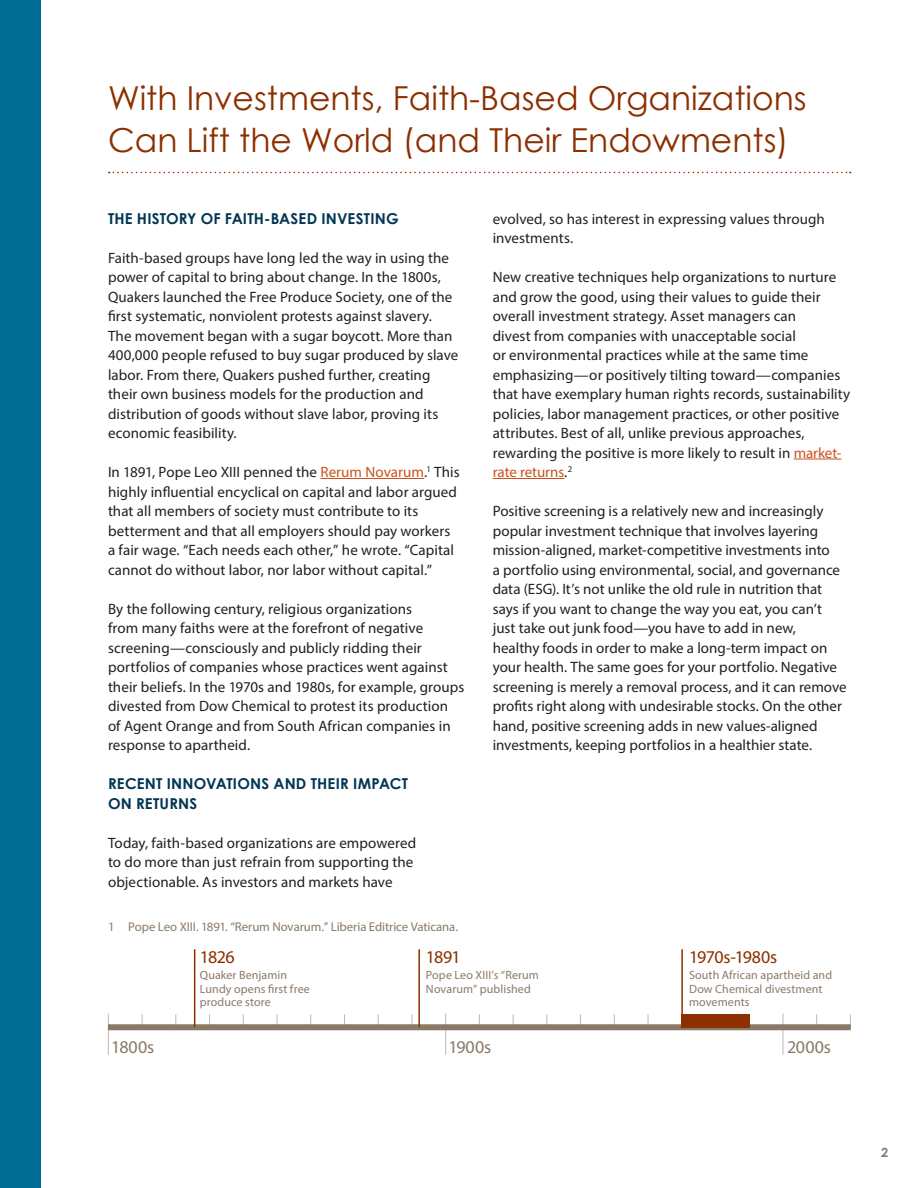
<style>
.page{position:relative;width:918px;height:1188px;background:#fff}
.page>*{position:absolute;margin:0;border:0;box-sizing:border-box;transform-origin:0 0}
.Section_Title{font:33px/42px "Century Gothic";color:#8c2f01}
.Timeline_Date{font:18px "Myriad Pro";letter-spacing:-.03em;color:#8c2f01}
.Body{font:18px "Myriad Pro";color:#8a7966}
.Body-2{font:15px/19.5px "Myriad Pro";letter-spacing:.005em;color:#231f20}
.Body-3{font:700 15px/19.5px "Century Gothic";letter-spacing:.015em;color:#023652}
.Heading_1{font:700 15px "Century Gothic";letter-spacing:.01em;color:#023652}
.Footnote{font:12.75px "Myriad Pro";letter-spacing:-.005em;color:#8a7966}
.t1{font:700 12.75px "Century Gothic";color:#8a7966}
.Timeline_Event{font:12px/13.5px "Myriad Pro";letter-spacing:.01em;color:#8a7966}
.s1{color:#cb511c}
</style>
<div class="page">
<div style="left:0;top:0;width:40px;height:1188px;background:#006d95"></div>
<svg style="left:109px;top:172px;width:742px;height:1px"></svg>
<hr style="left:320px;top:478px;width:104px;height:1px;background:#cb511c">
<hr style="left:794px;top:459px;width:47px;height:1px;background:#cb511c">
<hr style="left:493px;top:478px;width:71px;height:1px;background:#cb511c">
<hr style="left:783px;top:1014px;width:1px;height:41px;background:#c2b7a9">
<hr style="left:108px;top:1014px;width:1px;height:41px;background:#c2b7a9">
<hr style="left:445px;top:1014px;width:1px;height:41px;background:#c2b7a9">
<div style="left:108px;top:1024px;width:743px;height:6px;background:#8a7966"></div>
<hr style="left:194px;top:949px;width:1px;height:78px;background:#8c2f01">
<hr style="left:418px;top:949px;width:2px;height:78px;background:#8c2f01">
<hr style="left:681px;top:949px;width:2px;height:78px;background:#8c2f01">
<div style="left:681px;top:1014px;width:68px;height:13px;background:#8c2f01"></div>
<p class="Section_Title" style="left:108px;top:76px;width:700px">With Investments, Faith-Based Organizations<br>Can Lift the World (and Their Endowments)</p>
<p class="Heading_1" style="left:108px;top:207px;width:292px">THE HISTORY OF FAITH-BASED INVESTING</p>
<p class="Body-2" style="left:108px;top:247px;width:352px">Faith-based groups have long led the way in using the power of capital to bring about change. In the 1800s, Quakers launched the Free Produce Society, one of the first systematic, nonviolent protests against slavery.<br>The movement began with a sugar boycott. More than 400,000 people refused to buy sugar produced by slave labor. From there, Quakers pushed further, creating their own business models for the production and distribution of goods without slave labor, proving its economic feasibility.</p>
<p class="Body-2" style="left:108px;top:462px;width:353px">In 1891, Pope Leo XIII penned the <span class="s1">Rerum Novarum</span>.<sup>1</sup> This highly influential encyclical on capital and labor argued that all members of society must contribute to its betterment and that all employers should pay workers a fair wage. “Each needs each other,” he wrote. “Capital cannot do without labor, nor labor without capital.”</p>
<p class="Body-2" style="left:108px;top:598px;width:358px">By the following century, religious organizations<br>from many faiths were at the forefront of negative screening—consciously and publicly ridding their portfolios of companies whose practices went against their beliefs. In the 1970s and 1980s, for example, groups divested from Dow Chemical to protest its production of Agent Orange and from South African companies in response to apartheid.</p>
<p class="Body-3" style="left:108px;top:773px;width:302px">RECENT INNOVATIONS AND THEIR IMPACT<br>ON RETURNS</p>
<p class="Body-2" style="left:108px;top:832px;width:310px">Today, faith-based organizations are empowered to do more than just refrain from supporting the objectionable. As investors and markets have</p>
<p class="Footnote" style="left:108px;top:919px;width:352px">1 Pope Leo XIII. 1891. “Rerum Novarum.” Liberia Editrice Vaticana.</p>
<p class="Body-2" style="left:493px;top:208px;width:334px">evolved, so has interest in expressing values through investments.</p>
<p class="Body-2" style="left:493px;top:267px;width:359px">New creative techniques help organizations to nurture and grow the good, using their values to guide their overall investment strategy. Asset managers can<br>divest from companies with unacceptable social<br>or environmental practices while at the same time emphasizing—or positively tilting toward—companies that have exemplary human rights records, sustainability policies, labor management practices, or other positive attributes. Best of all, unlike previous approaches, rewarding the positive is more likely to result in <span class="s1">market&shy;rate returns</span>.<sup>2</sup></p>
<p class="Body-2" style="left:493px;top:501px;width:355px">Positive screening is a relatively new and increasingly popular investment technique that involves layering mission-aligned, market-competitive investments into<br>a portfolio using environmental, social, and governance data (ESG). It’s not unlike the old rule in nutrition that says if you want to change the way you eat, you can’t just take out junk food—you have to add in new,<br>healthy foods in order to make a long-term impact on your health. The same goes for your portfolio. Negative screening is merely a removal process, and it can remove profits right along with undesirable stocks. On the other hand, positive screening adds in new values-aligned investments, keeping portfolios in a healthier state.</p>
<p class="Timeline_Date" style="left:200px;top:945px;width:36px">1826</p>
<p class="Timeline_Event" style="left:200px;top:968px;width:111px">Quaker Benjamin<br>Lundy opens first free produce store</p>
<p class="Timeline_Date" style="left:426px;top:945px;width:36px">1891</p>
<p class="Timeline_Event" style="left:426px;top:968px;width:114px">Pope Leo XIII’s “Rerum<br>Novarum” published</p>
<p class="Timeline_Date" style="left:689px;top:945px;width:90px">1970s-1980s</p>
<p class="Timeline_Event" style="left:689px;top:968px;width:145px">South African apartheid and<br>Dow Chemical divestment movements</p>
<p class="Body" style="left:111px;top:1035px;width:45px">1800s</p>
<p class="Body" style="left:448px;top:1035px;width:44px">1900s</p>
<p class="Body" style="left:787px;top:1035px;width:46px">2000s</p>
<p class="t1" style="left:881px;top:1143px;width:9px">2</p>
</div>
